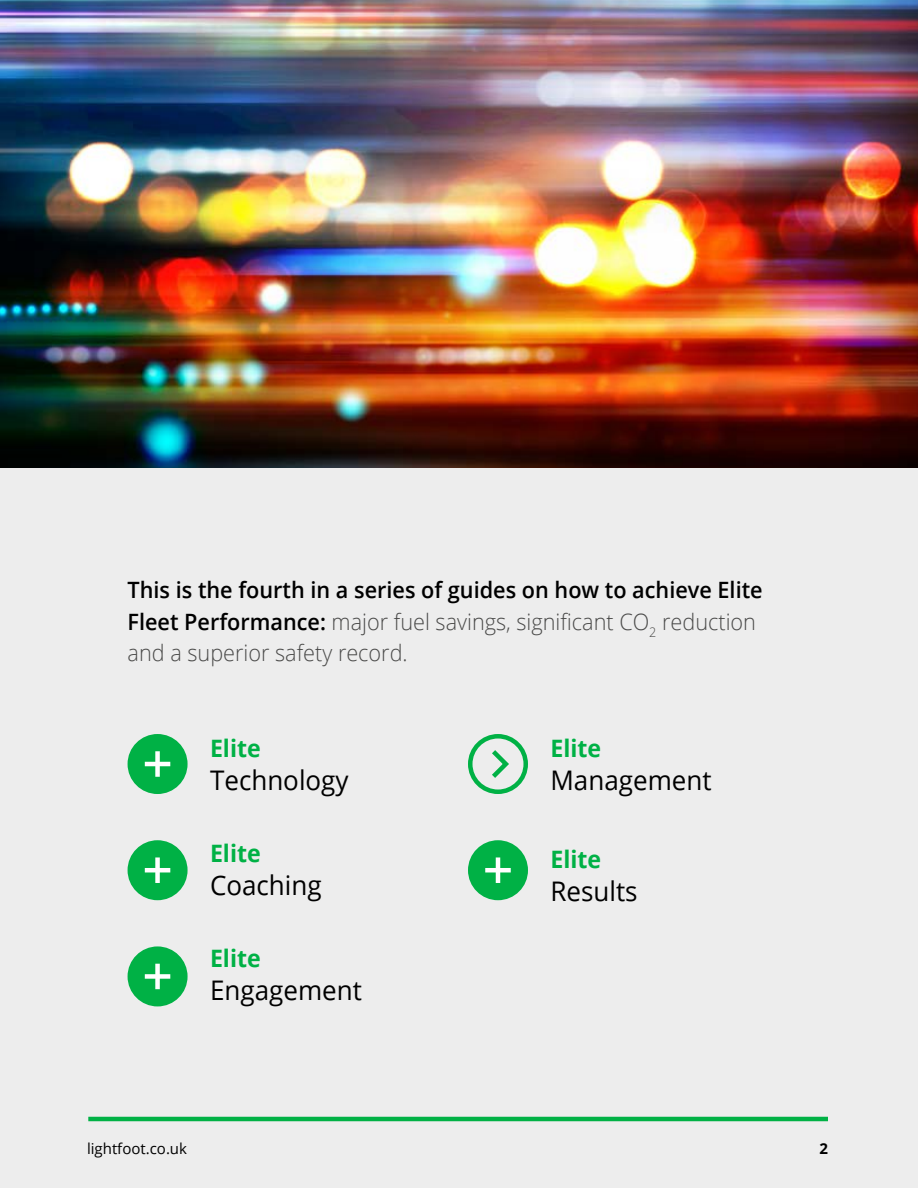
<style>
.page{position:relative;width:918px;height:1188px;background:#ededed}
.page>*{position:absolute;margin:0;border:0;box-sizing:border-box;transform-origin:0 0}
.t1{font:27px "Open Sans";color:#000;scale:.96 1}
.t2{font:700 24px "Open Sans";color:#00b145;scale:.96 1}
.t3{font:600 22.5px/31.5px "Open Sans";color:#000;scale:.96 1}
.t4{font:15px "Open Sans";color:#000}
.t5{font:700 15px "Open Sans";color:#000}
.s1{font-weight:300;color:#4a4a49}
</style>
<div class="page">
<img style="left:0;top:0;width:918px;height:468px">
<div style="left:128px;top:734px;width:60px;height:60px;background:#00b145;border-radius:50%"></div>
<div style="left:128px;top:840px;width:60px;height:60px;background:#00b145;border-radius:50%"></div>
<div style="left:468px;top:840px;width:60px;height:60px;background:#00b145;border-radius:50%"></div>
<div style="left:128px;top:946px;width:60px;height:60px;background:#00b145;border-radius:50%"></div>
<div style="left:155px;top:751px;width:5px;height:26px;background:#fff"></div>
<hr style="left:145px;top:762px;width:25px;height:4px;background:#fff">
<div style="left:155px;top:857px;width:5px;height:26px;background:#fff"></div>
<hr style="left:145px;top:868px;width:25px;height:4px;background:#fff">
<hr style="left:496px;top:857px;width:4px;height:26px;background:#fff">
<hr style="left:485px;top:868px;width:26px;height:4px;background:#fff">
<div style="left:155px;top:964px;width:5px;height:25px;background:#fff"></div>
<div style="left:145px;top:974px;width:25px;height:5px;background:#fff"></div>
<hr style="left:88px;top:1117px;width:740px;height:4px;background:#00b145">
<div style="left:468px;top:734px;width:60px;height:60px;border:4px solid #00b145;border-radius:50%"></div>
<svg style="left:492px;top:750px;width:17px;height:28px"></svg>
<p class="t3" style="left:128px;top:574px;width:663px">This is the fourth in a series of guides on how to achieve Elite<br>Fleet Performance: <span class="s1">major fuel savings, significant CO</span><sub>2</sub> <span class="s1">reduction and a superior safety record.</span></p>
<p class="t2" style="left:210px;top:732px;width:54px">Elite</p>
<p class="t1" style="left:210px;top:762px;width:146px">Technology</p>
<p class="t2" style="left:210px;top:837px;width:54px">Elite</p>
<p class="t1" style="left:210px;top:867px;width:118px">Coaching</p>
<p class="t2" style="left:210px;top:942px;width:54px">Elite</p>
<p class="t1" style="left:210px;top:972px;width:160px">Engagement</p>
<p class="t2" style="left:550px;top:732px;width:54px">Elite</p>
<p class="t1" style="left:550px;top:762px;width:169px">Management</p>
<p class="t2" style="left:550px;top:843px;width:54px">Elite</p>
<p class="t1" style="left:550px;top:873px;width:92px">Results</p>
<p class="t4" style="left:87px;top:1139px;width:102px">lightfoot.co.uk</p>
<p class="t5" style="left:819px;top:1138px;width:10px">2</p>
</div>
